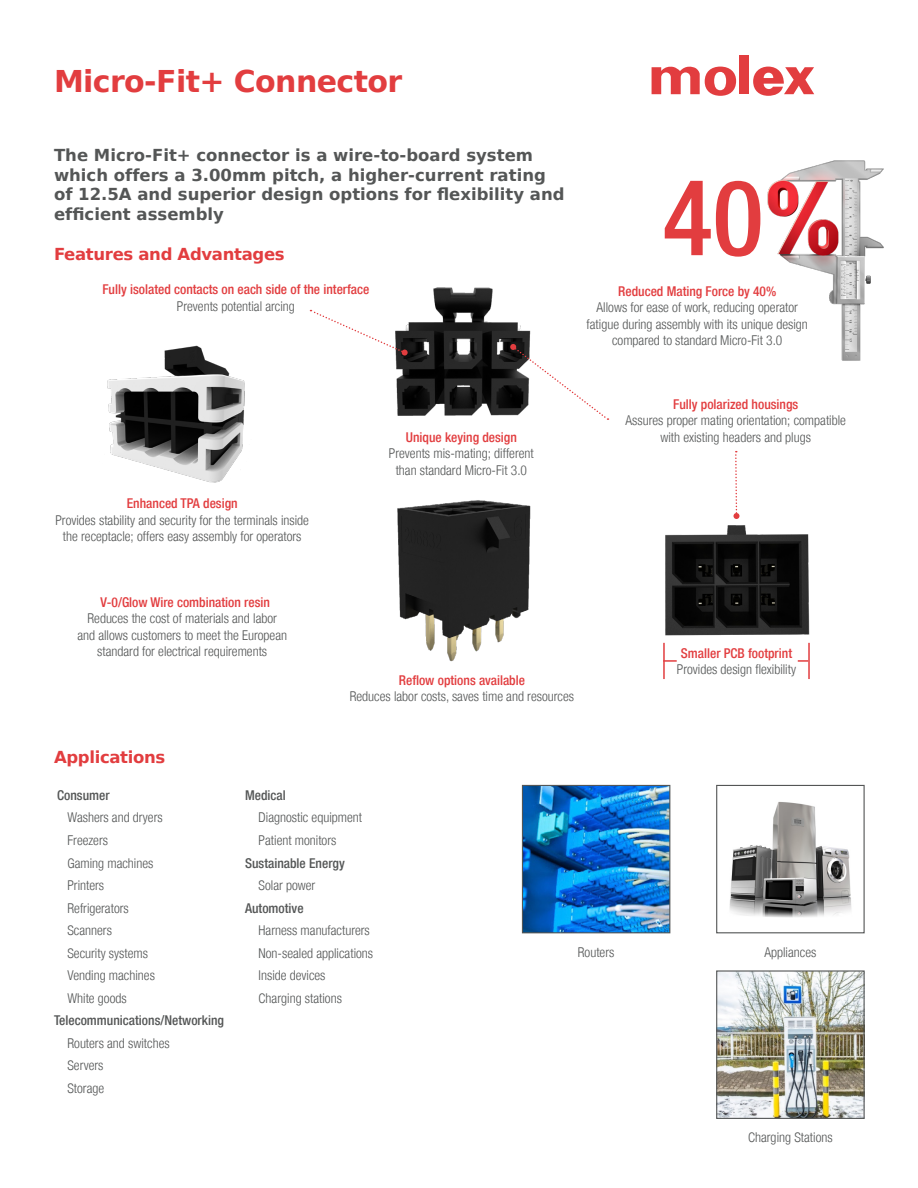
<style>
.page{position:relative;width:918px;height:1188px;background:#fff}
.page>*{position:absolute;margin:0;border:0;box-sizing:border-box;transform-origin:0 0}
.t1{font:500 condensed 105px "Helvetica Neue LT";color:#e23d3f}
.t2{font:700 30px "Bitstream Vera Sans";letter-spacing:-.02em;color:#e23d3f}
.t3{font:700 16.5px/19.5px "Bitstream Vera Sans";color:#545656}
.t4{font:700 16.5px "Bitstream Vera Sans";letter-spacing:-.02em;color:#e23d3f}
.t5{font:300 condensed 13.5px/22.5px "Helvetica Neue LT";color:#545656}
.t6{font:500 condensed 13.5px "Helvetica Neue LT";color:#e23d3f}
.t7{font:500 condensed 13.5px "Helvetica Neue LT";color:#545656}
</style>
<div class="page">
<img style="left:107px;top:345px;width:138px;height:138px">
<img style="left:395px;top:287px;width:136px;height:129px">
<img style="left:663px;top:514px;width:147px;height:129px">
<img style="left:397px;top:500px;width:134px;height:162px">
<hr style="left:663px;top:643px;width:2px;height:36px;background:#e23d3f">
<hr style="left:808px;top:643px;width:2px;height:36px;background:#e23d3f">
<svg style="left:663px;top:660px;width:14px;height:2px"></svg>
<svg style="left:798px;top:660px;width:10px;height:2px"></svg>
<svg style="left:310px;top:309px;width:98px;height:47px"></svg>
<svg style="left:510px;top:344px;width:99px;height:76px"></svg>
<svg style="left:734px;top:451px;width:6px;height:68px"></svg>
<img style="left:524px;top:787px;width:144px;height:144px">
<div style="left:522px;top:785px;width:148px;height:148px;border:1px solid #545656"></div>
<img style="left:729px;top:801px;width:122px;height:117px">
<div style="left:716px;top:785px;width:149px;height:148px;border:1px solid #545656"></div>
<img style="left:718px;top:972px;width:145px;height:145px">
<div style="left:716px;top:970px;width:149px;height:149px;border:1px solid #545656"></div>
<img style="left:767px;top:160px;width:117px;height:201px">
<div style="left:739px;top:56px;width:10px;height:38px;background:#e23d3f"></div>
<svg style="left:652px;top:66px;width:84px;height:30px"></svg>
<svg style="left:753px;top:67px;width:61px;height:29px"></svg>
<h2 class="t2" style="left:54px;top:64px;width:350px">Micro-Fit+ Connector</h2>
<p class="t3" style="left:54px;top:146px;width:512px">The Micro-Fit+ connector is a wire-to-board system which offers a 3.00mm pitch, a higher-current rating of 12.5A and superior design options for flexibility and efficient assembly</p>
<p class="t4" style="left:54px;top:245px;width:232px">Features and Advantages</p>
<p class="t6" style="left:102px;top:281px;width:269px">Fully isolated contacts on each side of the interface</p>
<p class="t5" style="left:177px;top:294px;width:119px">Prevents potential arcing</p>
<h1 class="t1" style="left:663px;top:155px;width:102px">40</h1>
<p class="t6" style="left:618px;top:283px;width:160px">Reduced Mating Force by 40%</p>
<p class="t5" style="left:587px;top:299px;width:223px;line-height:16.5px;text-align:center">Allows for ease of work, reducing operator fatigue during assembly with its unique design compared to standard Micro-Fit 3.0</p>
<p class="t6" style="left:673px;top:396px;width:127px">Fully polarized housings</p>
<p class="t5" style="left:625px;top:409px;width:222px">Assures proper mating orientation; compatible</p>
<p class="t6" style="left:127px;top:496px;width:112px">Enhanced TPA design</p>
<p class="t5" style="left:55px;top:512px;width:255px;line-height:16.5px;text-align:center">Provides stability and security for the terminals inside the receptacle; offers easy assembly for operators</p>
<p class="t6" style="left:101px;top:594px;width:171px">V-0/Glow Wire combination resin</p>
<p class="t5" style="left:77px;top:610px;width:211px;line-height:16.5px;text-align:center">Reduces the cost of materials and labor and allows customers to meet the European standard for electrical requirements</p>
<p class="t4" style="left:54px;top:747px;width:113px">Applications</p>
<p class="t6" style="left:406px;top:429px;width:113px">Unique keying design</p>
<p class="t5" style="left:660px;top:425px;width:152px">with existing headers and plugs</p>
<p class="t5" style="left:389px;top:445px;width:146px;line-height:16.5px;text-align:center">Prevents mis-mating; different than standard Micro-Fit 3.0</p>
<p class="t6" style="left:399px;top:672px;width:128px">Reflow options available</p>
<p class="t5" style="left:350px;top:685px;width:226px">Reduces labor costs, saves time and resources</p>
<p class="t6" style="left:681px;top:645px;width:113px">Smaller PCB footprint</p>
<p class="t5" style="left:677px;top:658px;width:121px">Provides design flexibility</p>
<p class="t7" style="left:57px;top:787px;width:54px">Consumer</p>
<p class="t5" style="left:68px;top:806px;width:97px">Washers and dryers<br>Freezers<br>Gaming machines<br>Printers<br>Refrigerators<br>Scanners<br>Security systems<br>Vending machines<br>White goods</p>
<p class="t7" style="left:54px;top:1012px;width:172px">Telecommunications/Networking</p>
<p class="t5" style="left:68px;top:1031px;width:104px">Routers and switches<br>Servers<br>Storage</p>
<p class="t7" style="left:245px;top:787px;width:42px">Medical</p>
<p class="t5" style="left:259px;top:806px;width:105px">Diagnostic equipment<br>Patient monitors</p>
<p class="t7" style="left:245px;top:855px;width:101px">Sustainable Energy</p>
<p class="t5" style="left:259px;top:874px;width:58px">Solar power</p>
<p class="t7" style="left:245px;top:900px;width:60px">Automotive</p>
<p class="t5" style="left:259px;top:919px;width:116px">Harness manufacturers<br>Non-sealed applications<br>Inside devices<br>Charging stations</p>
<p class="t5" style="left:578px;top:941px;width:38px">Routers</p>
<p class="t5" style="left:764px;top:941px;width:53px">Appliances</p>
<p class="t5" style="left:748px;top:1126px;width:86px">Charging Stations</p>
</div>
